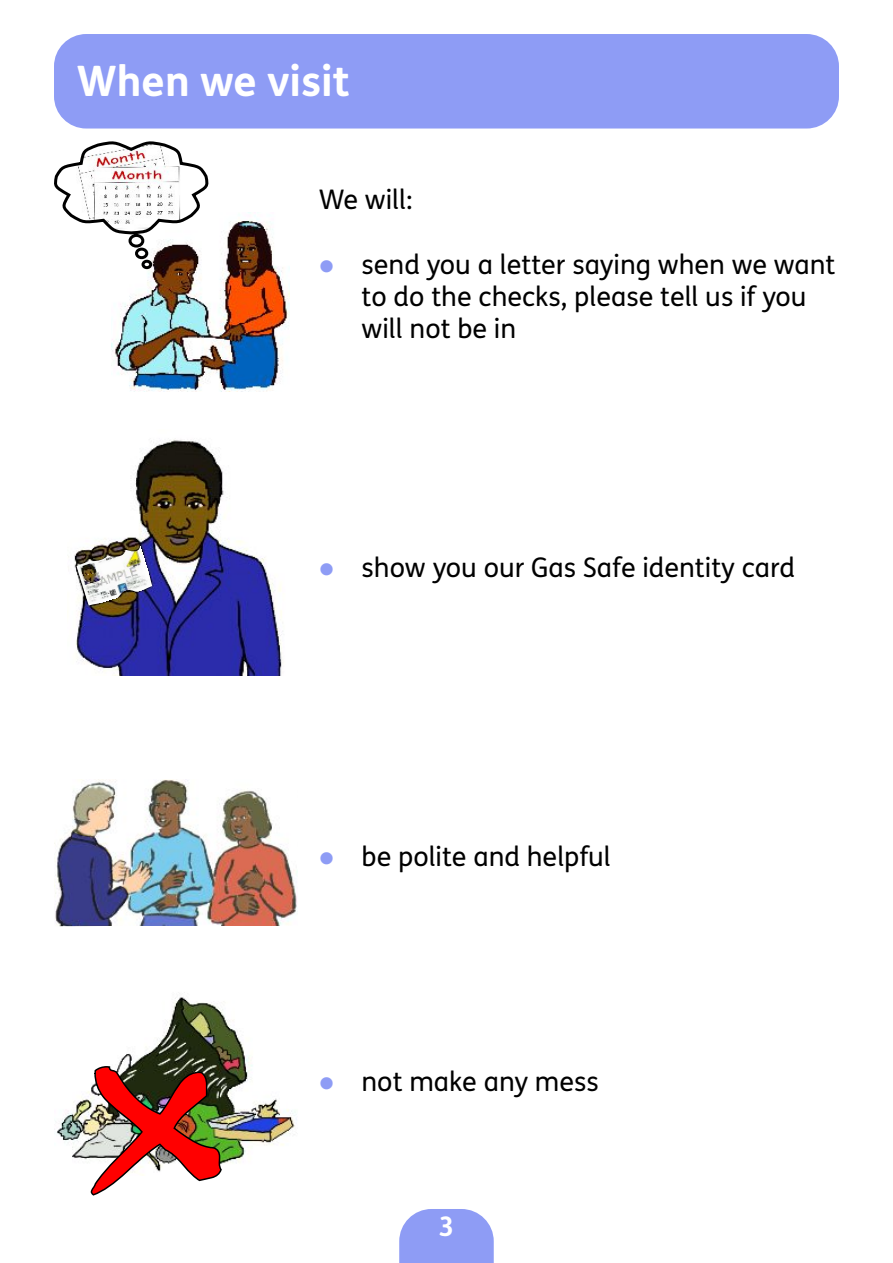
<style>
.page{position:relative;width:893px;height:1263px;background:#fff}
.page>*{position:absolute;margin:0;border:0;box-sizing:border-box;transform-origin:0 0}
.t1{font:700 42px "FS Me";color:#fff}
.t2{font:27px/32.1px "FS Me";color:#000}
.t3{font:700 27px "FS Me";color:#fff}
.s1{color:#8e9cf5}
</style>
<div class="page">
<svg style="left:399px;top:1209px;width:95px;height:54px"></svg>
<img style="left:111px;top:215px;width:178px;height:177px">
<img style="left:72px;top:780px;width:226px;height:146px">
<img style="left:54px;top:829px;width:74px;height:97px">
<img style="left:54px;top:997px;width:243px;height:166px">
<img style="left:90px;top:1065px;width:133px;height:131px">
<svg style="left:54px;top:142px;width:155px;height:129px"></svg>
<div style="left:54px;top:34px;width:785px;height:95px;background:#8e9cf5;border-radius:32px"></div>
<img style="left:68px;top:440px;width:215px;height:235px">
<img style="left:77px;top:546px;width:75px;height:59px">
<img style="left:80px;top:562px;width:20px;height:23px">
<h1 class="t1" style="left:77px;top:64px;width:275px">When we visit</h1>
<p class="t2" style="left:319px;top:187px;width:95px">We will:</p>
<p class="t2" style="left:362px;top:251px;width:475px;text-indent:-43px"><span class="s1">●</span> send you a letter saying when we want to do the checks, please tell us if you will not be in</p>
<p class="t2" style="left:319px;top:554px;width:478px"><span class="s1">●</span> show you our Gas Safe identity card</p>
<p class="t2" style="left:319px;top:843px;width:293px"><span class="s1">●</span> be polite and helpful</p>
<p class="t2" style="left:319px;top:1068px;width:281px"><span class="s1">●</span> not make any mess</p>
<p class="t3" style="left:438px;top:1216px;width:17px">3</p>
</div>
